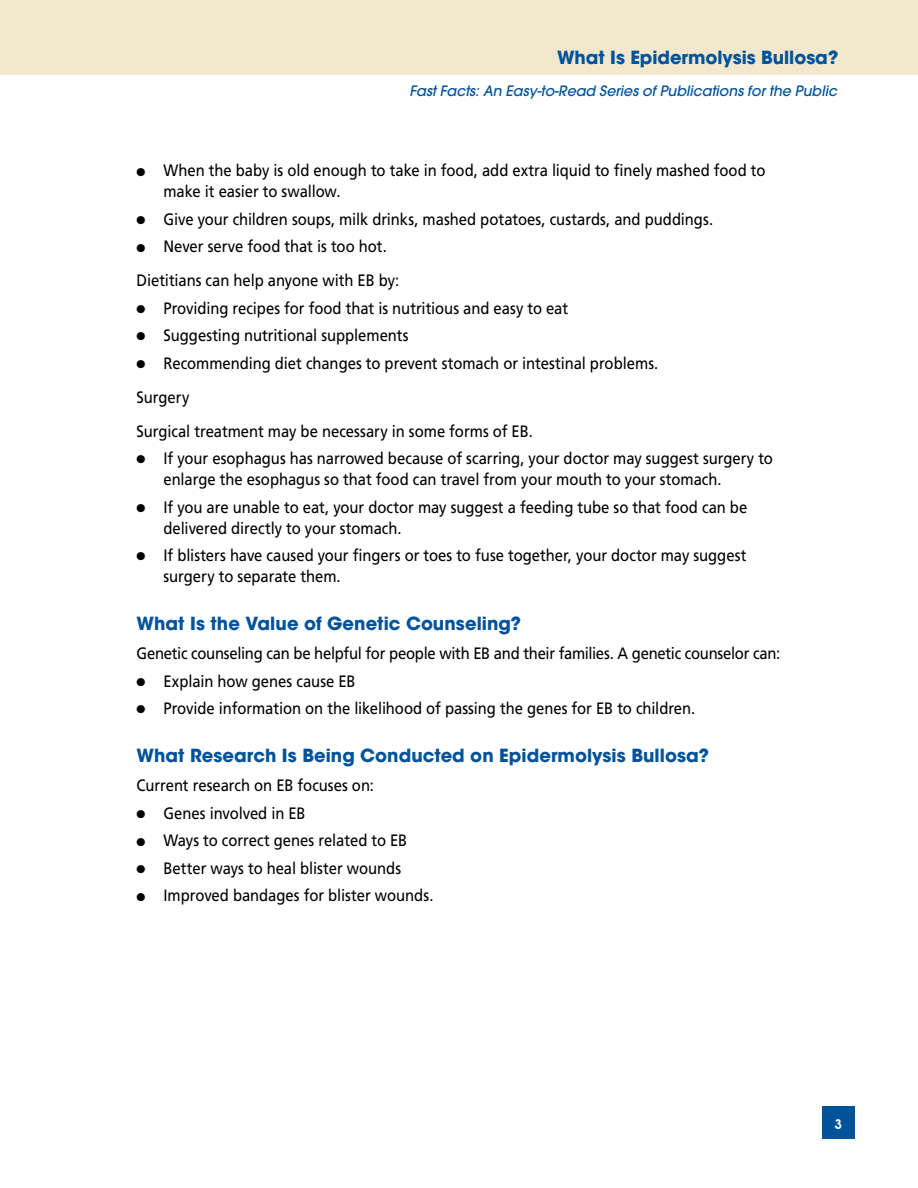
<style>
.page{position:relative;width:918px;height:1188px;background:#fff}
.page>*{position:absolute;margin:0;border:0;box-sizing:border-box;transform-origin:0 0}
.t1{font:700 18px "ITC Avant Garde Std";color:#00539b}
.t2{font:16.5px/21px "Frutiger";letter-spacing:-.005em;color:#000;scale:.9 1}
.t3{font:italic 500 14.25px "Avant Garde";letter-spacing:-.005em;color:#00539b}
.t4{font:600 13.5px "Avant Garde";color:#fff}
</style>
<div class="page">
<div style="left:0;top:0;width:918px;height:74px;background:#f1e8cd"></div>
<div style="left:822px;top:1107px;width:33px;height:32px;background:#00539b"></div>
<p class="t1" style="left:557px;top:46px;width:283px">What Is Epidermolysis Bullosa?</p>
<p class="t3" style="left:409px;top:82px;width:429px">Fast Facts: An Easy-to-Read Series of Publications for the Public</p>
<p class="t2" style="left:163px;top:160px;width:670px;text-indent:-27px">● When the baby is old enough to take in food, add extra liquid to finely mashed food to make it easier to swallow.</p>
<p class="t2" style="left:136px;top:208px;width:642px">● Give your children soups, milk drinks, mashed potatoes, custards, and puddings.</p>
<p class="t2" style="left:136px;top:229px;width:294px;line-height:33.9px">● Never serve food that is too hot.<br>Dietitians can help anyone with EB by:</p>
<p class="t2" style="left:136px;top:297px;width:481px">● Providing recipes for food that is nutritious and easy to eat</p>
<p class="t2" style="left:136px;top:325px;width:304px">● Suggesting nutritional supplements</p>
<p class="t2" style="left:136px;top:346px;width:581px;line-height:33.9px">● Recommending diet changes to prevent stomach or intestinal problems.<br>Surgery<br>Surgical treatment may be necessary in some forms of EB.</p>
<p class="t2" style="left:163px;top:448px;width:679px;text-indent:-27px">● If your esophagus has narrowed because of scarring, your doctor may suggest surgery to enlarge the esophagus so that food can travel from your mouth to your stomach.</p>
<p class="t2" style="left:163px;top:496px;width:650px;text-indent:-27px">● If you are unable to eat, your doctor may suggest a feeding tube so that food can be delivered directly to your stomach.</p>
<p class="t2" style="left:163px;top:545px;width:649px;text-indent:-27px">● If blisters have caused your fingers or toes to fuse together, your doctor may suggest surgery to separate them.</p>
<p class="t1" style="left:136px;top:611px;width:386px">What Is the Value of Genetic Counseling?</p>
<p class="t2" style="left:136px;top:643px;width:717px">Genetic counseling can be helpful for people with EB and their families. A genetic counselor can:</p>
<p class="t2" style="left:136px;top:670px;width:245px">● Explain how genes cause EB</p>
<p class="t2" style="left:136px;top:698px;width:623px">● Provide information on the likelihood of passing the genes for EB to children.</p>
<p class="t1" style="left:136px;top:743px;width:574px">What Research Is Being Conducted on Epidermolysis Bullosa?</p>
<p class="t2" style="left:136px;top:775px;width:265px">Current research on EB focuses on:</p>
<p class="t2" style="left:136px;top:802px;width:190px">● Genes involved in EB</p>
<p class="t2" style="left:136px;top:830px;width:302px">● Ways to correct genes related to EB</p>
<p class="t2" style="left:136px;top:857px;width:296px">● Better ways to heal blister wounds</p>
<p class="t2" style="left:136px;top:885px;width:332px">● Improved bandages for blister wounds.</p>
<p class="t4" style="left:835px;top:1116px;width:9px">3</p>
</div>
